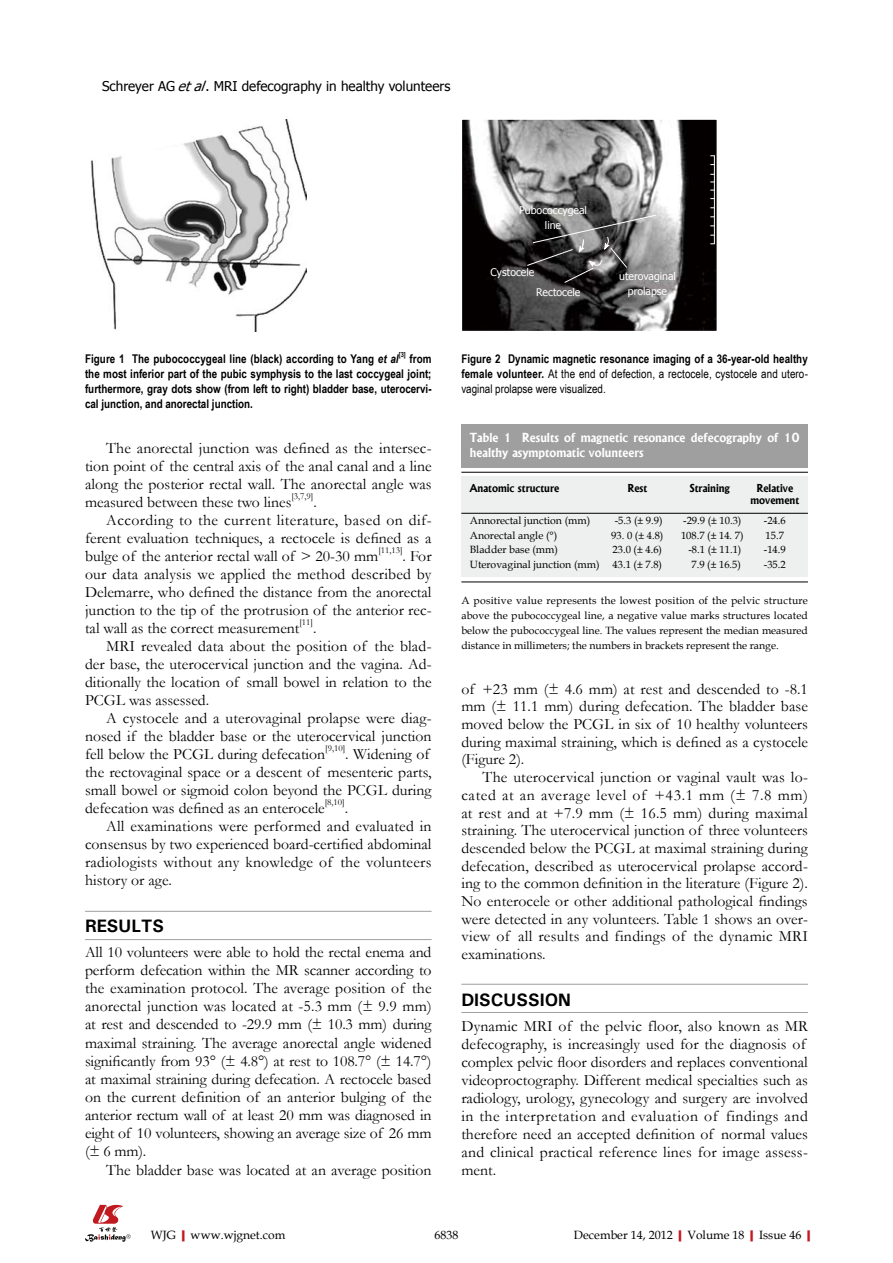
<style>
.page{position:relative;width:893px;height:1263px;background:#fff}
.page>*{position:absolute;margin:0;border:0;box-sizing:border-box;transform-origin:0 0}
.t1{font:700 18px "Univers";color:#000}
.t2{font:15.75px/18px "Garamond";color:#000;text-align:justify}
.t3{font:15.75px "Garamond";letter-spacing:.025em;color:#000}
.t4{font:13.5px "Tahoma";color:#000}
.t5{font:700 12px/15px "Arial Narrow";color:#000;text-align:justify}
.t6{font:12px/15px "Arial Narrow";color:#000;text-align:justify}
.t7{font:700 12px/15px "Albertus";color:#fff}
.t8{font:12px "Book Antiqua";color:#000}
.t9{font:10.5px/15px "Book Antiqua";color:#000;text-align:justify}
.t10{font:10.5px/15px "Tahoma";color:#fff;text-align:center}
.t11{font:700 10.5px/12.6px "Albertus";color:#000;text-align:center}
.t12{font:9.15px "Garamond";color:#000}
.t13{font:700 7.05px "Arial Narrow";color:#000}
.s1{font-style:italic}
.s2{font-weight:700}
.s3{font-weight:700;color:#c01920}
</style>
<div class="page">
<svg style="left:85px;top:1205px;width:46px;height:37px"></svg>
<img style="left:90px;top:119px;width:216px;height:213px">
<div style="left:461px;top:424px;width:347px;height:44px;background:#9f9fa0"></div>
<div style="left:461px;top:477px;width:347px;height:100px;background:#eeefef"></div>
<hr style="left:461px;top:472px;width:347px;height:1px;background:#000">
<hr style="left:461px;top:513px;width:347px;height:1px;background:#000">
<hr style="left:461px;top:581px;width:347px;height:1px;background:#000">
<hr style="left:85px;top:911px;width:347px;height:1px;background:#9f9fa0">
<hr style="left:85px;top:939px;width:347px;height:1px;background:#9f9fa0">
<hr style="left:461px;top:984px;width:347px;height:1px;background:#9f9fa0">
<hr style="left:461px;top:1012px;width:347px;height:1px;background:#9f9fa0">
<img style="left:464px;top:121px;width:251px;height:208px">
<div style="left:461px;top:118px;width:257px;height:214px;border:2px solid #fff"></div>
<hr style="left:714px;top:155px;width:1px;height:89px;background:#fff">
<svg style="left:527px;top:215px;width:130px;height:68px;background:#5c5b5b"></svg>
<p class="t4" style="left:102px;top:77px;width:350px">Schreyer AG <span class="s1">etal</span>. MRI defecography in healthy volunteers</p>
<p class="t5" style="left:85px;top:351px;width:315px">Figure 1 The pubococcygeal line (black) according to Yang <span class="s1">et al</span></p>
<p class="t13" style="left:399px;top:349px;width:9px">[3]</p>
<p class="t5" style="left:85px;top:351px;width:348px;text-indent:325px">from the most inferior part of the pubic symphysis to the last coccygeal joint; furthermore, gray dots show (from left to right) bladder base, uterocervi&shy;cal junction, and anorectal junction.</p>
<p class="t2" style="left:85px;top:438px;width:348px;text-indent:21px">The anorectal junction was defined as the intersec&shy;tion point of the central axis of the anal canal and a line along the posterior rectal wall. The anorectal angle was measured between these two lines</p>
<p class="t12" style="left:291px;top:490px;width:23px">[3,7,9]</p>
<p class="t2" style="left:313px;top:492px;width:5px">.</p>
<p class="t3" style="left:106px;top:509px;width:327px">According to the current literature, based on dif-</p>
<p class="t2" style="left:85px;top:528px;width:348px">ferent evaluation techniques, a rectocele is defined as a</p>
<p class="t2" style="left:85px;top:546px;width:295px">bulge of the anterior rectal wall of &gt; 20-30 mm</p>
<p class="t12" style="left:378px;top:544px;width:26px">[11,13]</p>
<p class="t2" style="left:85px;top:546px;width:348px;text-indent:317px">. For our data analysis we applied the method described by Delemarre, who defined the distance from the anorectal junction to the tip of the protrusion of the anterior rec&shy;tal wall as the correct measurement</p>
<p class="t12" style="left:299px;top:616px;width:15px">[11]</p>
<p class="t2" style="left:313px;top:618px;width:5px">.</p>
<p class="t2" style="left:106px;top:636px;width:327px">MRI revealed data about the position of the blad-</p>
<p class="t2" style="left:85px;top:654px;width:348px">der base, the uterocervical junction and the vagina. Ad-</p>
<p class="t2" style="left:85px;top:672px;width:348px">ditionally the location of small bowel in relation to the</p>
<p class="t2" style="left:85px;top:690px;width:126px">PCGL was assessed.</p>
<p class="t2" style="left:106px;top:708px;width:327px">A cystocele and a uterovaginal prolapse were diag-</p>
<p class="t2" style="left:85px;top:726px;width:348px">nosed if the bladder base or the uterocervical junction</p>
<p class="t2" style="left:85px;top:744px;width:242px">fell below the PCGL during defecation</p>
<p class="t12" style="left:325px;top:742px;width:21px">[9,10]</p>
<p class="t2" style="left:85px;top:744px;width:348px;text-align:left;text-indent:260px">. Widening of the rectovaginal space or a descent of mesenteric parts, small bowel or sigmoid colon beyond the PCGL during defecation was defined as an enterocele</p>
<p class="t12" style="left:325px;top:796px;width:21px">[8,10]</p>
<p class="t2" style="left:345px;top:798px;width:5px">.</p>
<p class="t2" style="left:106px;top:816px;width:327px">All examinations were performed and evaluated in</p>
<p class="t2" style="left:85px;top:834px;width:348px">consensus by two experienced board-certified abdominal</p>
<p class="t2" style="left:85px;top:852px;width:348px">radiologists without any knowledge of the volunteers</p>
<p class="t2" style="left:85px;top:870px;width:88px">history or age.</p>
<p class="t1" style="left:85px;top:914px;width:81px">RESULTS</p>
<p class="t2" style="left:85px;top:942px;width:348px">All 10 volunteers were able to hold the rectal enema and perform defecation within the MR scanner according to the examination protocol. The average position of the anorectal junction was located at -5.3 mm (± 9.9 mm) at rest and descended to -29.9 mm (± 10.3 mm) during maximal straining. The average anorectal angle widened significantly from 93° (± 4.8°) at rest to 108.7° (± 14.7°) at maximal straining during defecation. A rectocele based on the current definition of an anterior bulging of the anterior rectum wall of at least 20 mm was diagnosed in eight of 10 volunteers, showing an average size of 26 mm (± 6 mm).</p>
<p class="t2" style="left:106px;top:1160px;width:327px">The bladder base was located at an average position</p>
<p class="t10" style="left:519px;top:202px;width:69px">Pubococcygeal line</p>
<p class="t10" style="left:491px;top:264px;width:45px">Cystocele</p>
<p class="t10" style="left:536px;top:284px;width:46px">Rectocele</p>
<p class="t10" style="left:619px;top:268px;width:58px">uterovaginal prolapse</p>
<p class="t6" style="left:461px;top:351px;width:348px"><span class="s2">Figure 2 Dynamic magnetic resonance imaging of a 36-year-old healthy female volunteer.</span> At the end of defection, a rectocele, cystocele and utero&shy;vaginal prolapse were visualized.</p>
<p class="t7" style="left:470px;top:430px;width:331px">Table 1 Results of magnetic resonance defecography of 10 healthy asymptomatic volunteers</p>
<p class="t11" style="left:470px;top:481px;width:91px">Anatomic structure</p>
<p class="t11" style="left:627px;top:481px;width:21px">Rest</p>
<p class="t11" style="left:689px;top:481px;width:42px">Straining</p>
<p class="t11" style="left:750px;top:481px;width:50px">Relative movement</p>
<p class="t9" style="left:470px;top:513px;width:122px">Annorectal junction (mm)</p>
<p class="t9" style="left:615px;top:513px;width:49px">-5.3 (± 9.9)</p>
<p class="t9" style="left:683px;top:513px;width:60px">-29.9 (± 10.3)</p>
<p class="t9" style="left:764px;top:513px;width:23px">-24.6</p>
<p class="t9" style="left:470px;top:527px;width:89px">Anorectal angle (°)</p>
<p class="t9" style="left:611px;top:527px;width:54px">93. 0 (± 4.8)</p>
<p class="t9" style="left:681px;top:527px;width:64px">108.7 (± 14. 7)</p>
<p class="t9" style="left:766px;top:527px;width:20px">15.7</p>
<p class="t9" style="left:470px;top:542px;width:90px">Bladder base (mm)</p>
<p class="t9" style="left:613px;top:542px;width:51px">23.0 (± 4.6)</p>
<p class="t9" style="left:688px;top:542px;width:55px">-8.1 (± 11.1)</p>
<p class="t9" style="left:764px;top:542px;width:23px">-14.9</p>
<p class="t9" style="left:470px;top:557px;width:194px">Uterovaginal junction (mm) 43.1 (± 7.8)</p>
<p class="t9" style="left:691px;top:557px;width:51px">7.9 (± 16.5)</p>
<p class="t9" style="left:764px;top:557px;width:23px">-35.2</p>
<p class="t9" style="left:461px;top:593px;width:348px">A positive value represents the lowest position of the pelvic structure above the pubococcygeal line, a negative value marks structures located below the pubococcygeal line. The values represent the median measured distance in millimeters; the numbers in brackets represent the range.</p>
<p class="t2" style="left:461px;top:679px;width:348px">of +23 mm (± 4.6 mm) at rest and descended to -8.1 mm (± 11.1 mm) during defecation. The bladder base moved below the PCGL in six of 10 healthy volunteers during maximal straining, which is defined as a cystocele (Figure 2).</p>
<p class="t2" style="left:461px;top:768px;width:348px;text-indent:21px">The uterocervical junction or vaginal vault was lo&shy;cated at an average level of +43.1 mm (± 7.8 mm) at rest and at +7.9 mm (± 16.5 mm) during maximal straining. The uterocervical junction of three volunteers descended below the PCGL at maximal straining during defecation, described as uterocervical prolapse accord&shy;ing to the common definition in the literature (Figure 2).<br>No enterocele or other additional pathological findings were detected in any volunteers. Table 1 shows an over&shy;view of all results and findings of the dynamic MRI examinations.</p>
<p class="t1" style="left:461px;top:988px;width:111px">DISCUSSION</p>
<p class="t2" style="left:461px;top:1016px;width:348px;text-align:left">Dynamic MRI of the pelvic floor, also known as MR defecography, is increasingly used for the diagnosis of complex pelvic floor disorders and replaces conventional videoproctography. Different medical specialties such as radiology, urology, gynecology and surgery are involved in the interpretation and evaluation of findings and therefore need an accepted definition of normal values and clinical practical reference lines for image assess&shy;ment.</p>
<p class="t8" style="left:151px;top:1226px;width:136px">WJG<span class="s3">|</span>www.wjgnet.com</p>
<p class="t8" style="left:434px;top:1226px;width:25px">6838</p>
<p class="t8" style="left:574px;top:1226px;width:243px">December 14, 2012<span class="s3">|</span>Volume 18<span class="s3">|</span>Issue 46<span class="s3">|</span></p>
</div>
